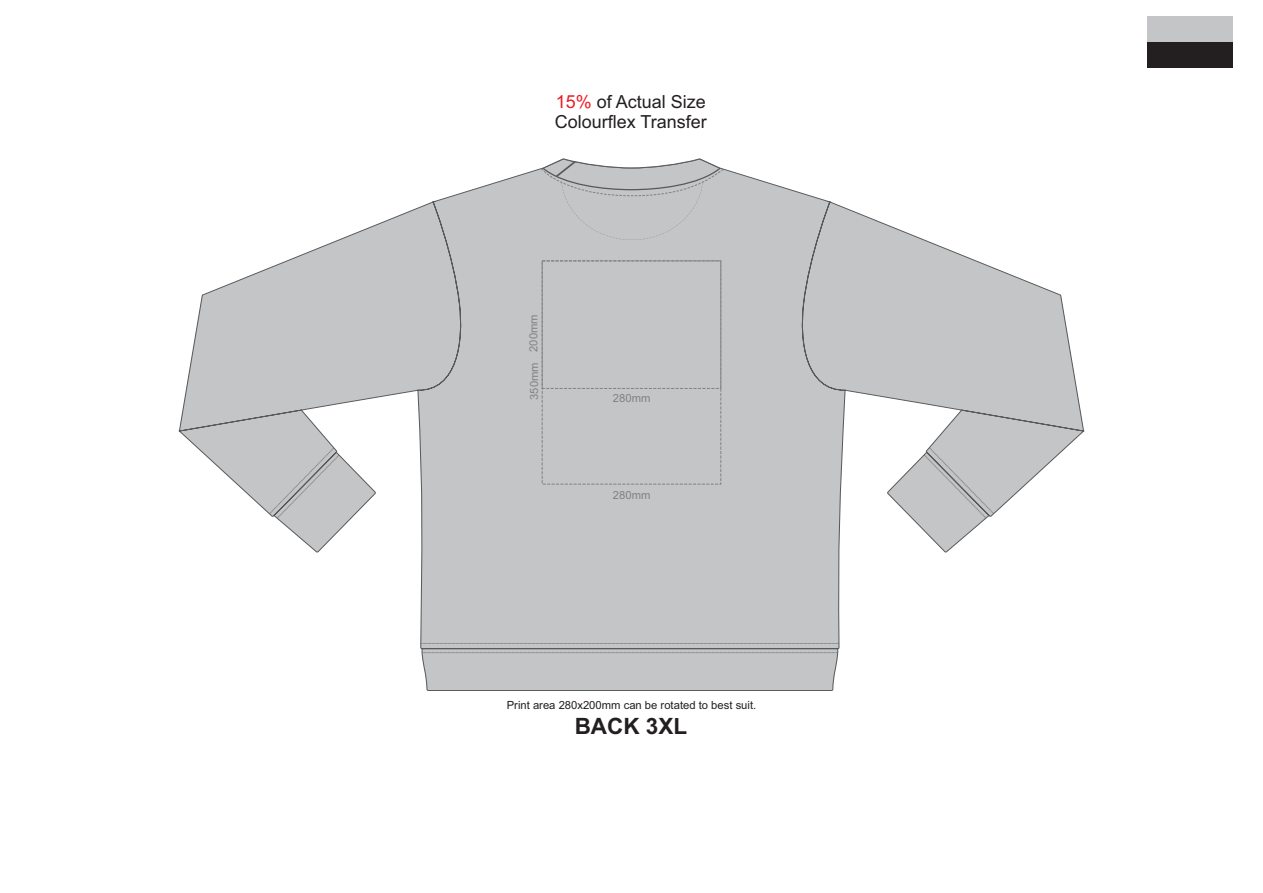
<style>
.page{position:relative;width:1263px;height:893px;background:#fff}
.page>*{position:absolute;margin:0;border:0;box-sizing:border-box;transform-origin:0 0}
.t1{font:700 22.5px "Arial";color:#231f20}
.t2{font:18px/20.1px "Arial";color:#231f20}
.t3{font:11.25px "Arial";color:#231f20}
.t4{font:11.25px "Arial";color:#808285}
.s1{color:#ed1c24}
</style>
<div class="page">
<svg style="left:179px;top:159px;width:905px;height:532px"></svg>
<div style="left:542px;top:261px;width:179px;height:128px;border:1px dashed #808285"></div>
<div style="left:1148px;top:42px;width:85px;height:25px;background:#231f20"></div>
<div style="left:1148px;top:16px;width:85px;height:26px;background:#c3c5c6"></div>
<h2 class="t2" style="left:555px;top:93px;width:154px"><span class="s1">15%</span> of Actual Size<br>Colourflex Transfer</h2>
<p class="t4" style="left:529px;top:352px;width:39px;rotate:-90deg">200mm</p>
<p class="t4" style="left:530px;top:400px;width:39px;rotate:-90deg">350mm</p>
<p class="t4" style="left:613px;top:394px;width:39px">280mm</p>
<p class="t4" style="left:613px;top:490px;width:39px">280mm</p>
<p class="t3" style="left:507px;top:700px;width:251px">Print area 280x200mm can be rotated to best suit.</p>
<h1 class="t1" style="left:575px;top:717px;width:114px">BACK 3XL</h1>
</div>
